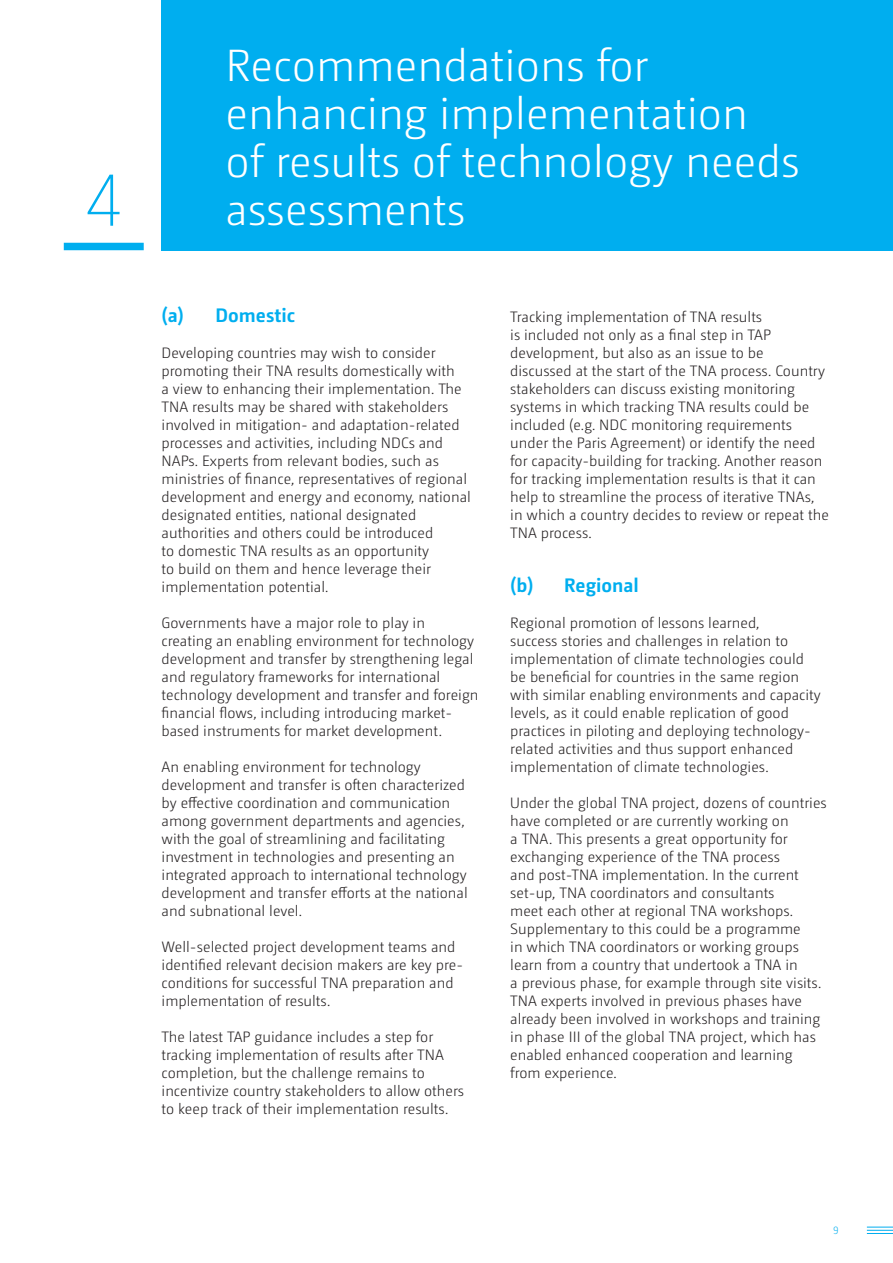
<style>
.page{position:relative;width:893px;height:1263px;background:#fff}
.page>*{position:absolute;margin:0;border:0;box-sizing:border-box;transform-origin:0 0}
.Title_1{font:200 73.5px "Camingo Dos Pro";color:#00aeef}
.Title_1-2{font:300 45px/48px "Camingo Dos Pro";color:#fff}
.TITLE_2{font:700 19.5px "Camingo Dos Pro";color:#00aeef}
.Body_text{font:300 15px/18px "Camingo Dos Pro";color:#231f20}
.t1{font:300 10.5px "Camingo Dos Pro";color:#00aeef}
</style>
<div class="page">
<div style="left:64px;top:243px;width:80px;height:7px;background:#00aeef"></div>
<div style="left:162px;top:0;width:731px;height:251px;background:#00aeef"></div>
<svg style="left:867px;top:1227px;width:26px;height:7px"></svg>
<p class="Title_1" style="left:84px;top:159px;width:40px">4</p>
<p class="Title_1-2" style="left:225px;top:42px;width:576px">Recommendations for enhancing implementation<br>of results of technology needs assessments</p>
<p class="TITLE_2" style="left:162px;top:304px;width:135px">(a) Domestic</p>
<p class="Body_text" style="left:162px;top:344px;width:311px">Developing countries may wish to consider promoting their TNA results domestically with<br>a view to enhancing their implementation. The TNA results may be shared with stakeholders involved in mitigation- and adaptation-related processes and activities, including NDCs and NAPs. Experts from relevant bodies, such as ministries of finance, representatives of regional development and energy and economy, national designated entities, national designated authorities and others could be introduced<br>to domestic TNA results as an opportunity<br>to build on them and hence leverage their implementation potential.</p>
<p class="Body_text" style="left:162px;top:614px;width:318px">Governments have a major role to play in creating an enabling environment for technology development and transfer by strengthening legal and regulatory frameworks for international technology development and transfer and foreign financial flows, including introducing market&shy;based instruments for market development.</p>
<p class="Body_text" style="left:162px;top:758px;width:308px">An enabling environment for technology development and transfer is often characterized by effective coordination and communication among government departments and agencies, with the goal of streamlining and facilitating investment in technologies and presenting an integrated approach to international technology development and transfer efforts at the national and subnational level.</p>
<p class="Body_text" style="left:162px;top:938px;width:303px">Well-selected project development teams and identified relevant decision makers are key pre&shy;conditions for successful TNA preparation and implementation of results.</p>
<p class="Body_text" style="left:162px;top:1028px;width:304px">The latest TAP guidance includes a step for tracking implementation of results after TNA completion, but the challenge remains to incentivize country stakeholders to allow others to keep track of their implementation results.</p>
<p class="Body_text" style="left:510px;top:308px;width:320px">Tracking implementation of TNA results<br>is included not only as a final step in TAP development, but also as an issue to be discussed at the start of the TNA process. Country stakeholders can discuss existing monitoring systems in which tracking TNA results could be included (e.g. NDC monitoring requirements under the Paris Agreement) or identify the need for capacity-building for tracking. Another reason for tracking implementation results is that it can help to streamline the process of iterative TNAs, in which a country decides to review or repeat the TNA process.</p>
<p class="TITLE_2" style="left:510px;top:574px;width:130px">(b) Regional</p>
<p class="Body_text" style="left:510px;top:614px;width:312px">Regional promotion of lessons learned,<br>success stories and challenges in relation to implementation of climate technologies could be beneficial for countries in the same region with similar enabling environments and capacity levels, as it could enable replication of good practices in piloting and deploying technology&shy;related activities and thus support enhanced implementation of climate technologies.</p>
<p class="Body_text" style="left:510px;top:794px;width:318px">Under the global TNA project, dozens of countries have completed or are currently working on<br>a TNA. This presents a great opportunity for exchanging experience of the TNA process<br>and post-TNA implementation. In the current set-up, TNA coordinators and consultants<br>meet each other at regional TNA workshops.<br>Supplementary to this could be a programme<br>in which TNA coordinators or working groups learn from a country that undertook a TNA in<br>a previous phase, for example through site visits.<br>TNA experts involved in previous phases have already been involved in workshops and training in phase III of the global TNA project, which has enabled enhanced cooperation and learning from experience.</p>
<p class="t1" style="left:833px;top:1224px;width:7px">9</p>
</div>
